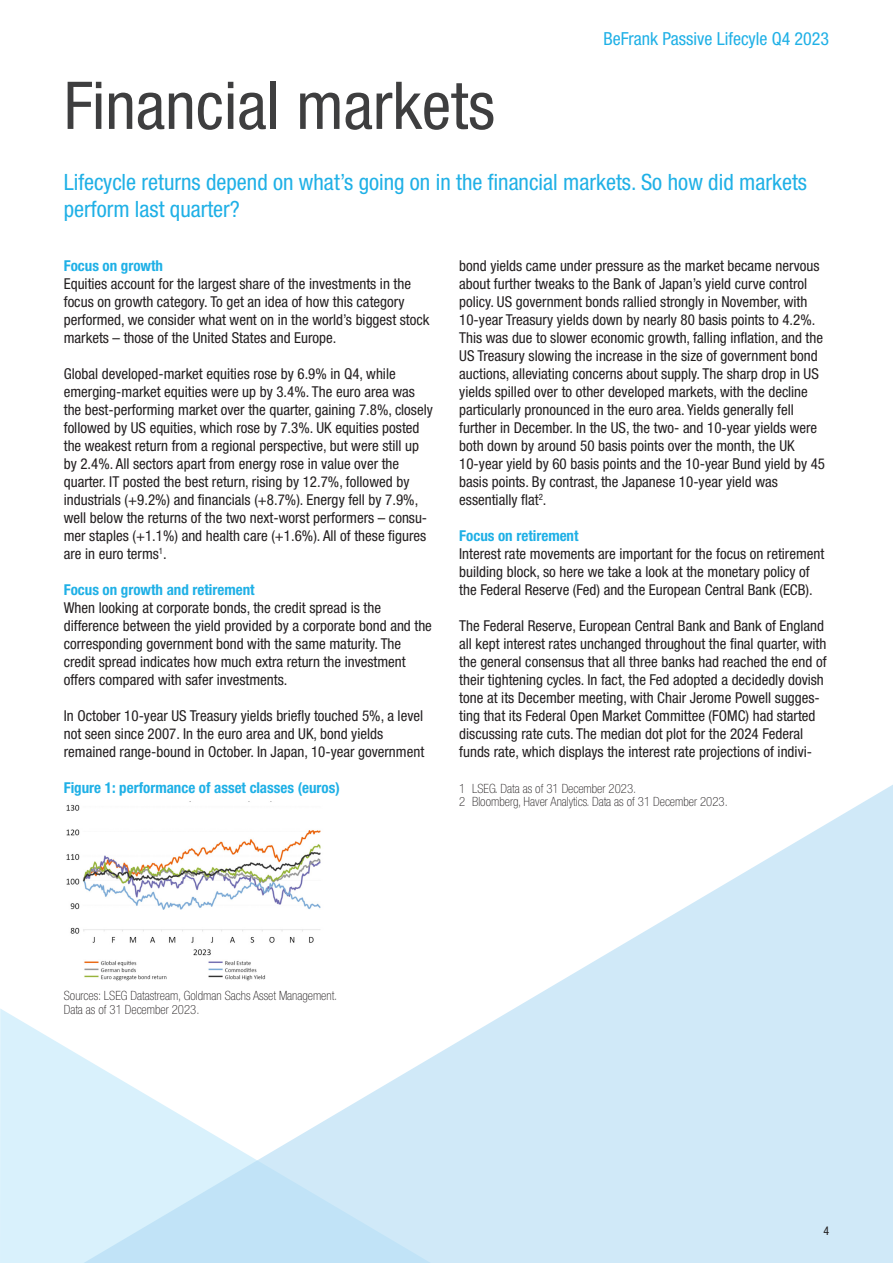
<style>
.page{position:relative;width:893px;height:1263px;background:#fff}
.page>*{position:absolute;margin:0;border:0;box-sizing:border-box;transform-origin:0 0}
.Koptekst_44_48_donkergrijs_vet{font:condensed 66px "Helvetica Neue LT Std";color:#3e3e3f}
.Koptekst_15_16_blauw{font:condensed 22.5px/27px "Helvetica Neue LT Std";color:#1fb0e6}
.t1{font:condensed 18px "Helvetica Neue LT Std";color:#1fb0e6}
.Platte_tekst_10_12_zwart{font:condensed 15px/18px "Helvetica Neue LT Std";color:#231f20}
.Platte_tekst_10_12_bullets_blauw{font:condensed 15px/18px "Helvetica Neue LT Std";color:#231f20}
.Koptekst_10_12_blauw_vet{font:700 condensed 15px "Helvetica Neue LT Std";color:#1fb0e6}
.Bronvermelding_8_5_9_lichtzwart{font:100 condensed 12.75px "Helvetica Neue LT Std";color:#231f20}
.NN_A4_Pagenumber_right_8pt{font:condensed 12px "Helvetica Neue LT Std";color:#231f20}
</style>
<div class="page">
<svg style="left:1px;top:1009px;width:65px;height:254px;fill:#d9f1fc"></svg>
<svg style="left:66px;top:785px;width:827px;height:478px;fill:#d0e9f8"></svg>
<svg style="left:0;top:1008px;width:1px;height:255px"></svg>
<img style="left:66px;top:802px;width:265px;height:180px">
<p class="Koptekst_44_48_donkergrijs_vet" style="left:64px;top:67px;width:433px">Financial markets</p>
<p class="t1" style="left:603px;top:28px;width:227px">BeFrank Passive Lifecyle Q4 2023</p>
<p class="Koptekst_15_16_blauw" style="left:64px;top:168px;width:745px">Lifecycle returns depend on what’s going on in the financial markets. So how did markets perform last quarter?</p>
<p class="Koptekst_10_12_blauw_vet" style="left:64px;top:256px;width:101px">Focus on growth</p>
<p class="Platte_tekst_10_12_zwart" style="left:64px;top:274px;width:367px">Equities account for the largest share of the investments in the focus on growth category. To get an idea of how this category performed, we consider what went on in the world’s biggest stock markets – those of the United States and Europe.</p>
<p class="Platte_tekst_10_12_zwart" style="left:64px;top:364px;width:371px">Global developed-market equities rose by 6.9% in Q4, while emerging-market equities were up by 3.4%. The euro area was the best-performing market over the quarter, gaining 7.8%, closely followed by US equities, which rose by 7.3%. UK equities posted the weakest return from a regional perspective, but were still up by 2.4%. All sectors apart from energy rose in value over the quarter. IT posted the best return, rising by 12.7%, followed by industrials (+9.2%) and financials (+8.7%). Energy fell by 7.9%, well below the returns of the two next-worst performers – consu&shy;mer staples (+1.1%) and health care (+1.6%). All of these figures are in euro terms<sup>1</sup>.</p>
<p class="Koptekst_10_12_blauw_vet" style="left:64px;top:580px;width:192px">Focus on growth and retirement</p>
<p class="Platte_tekst_10_12_bullets_blauw" style="left:64px;top:598px;width:370px">When looking at corporate bonds, the credit spread is the difference between the yield provided by a corporate bond and the corresponding government bond with the same maturity. The credit spread indicates how much extra return the investment offers compared with safer investments.</p>
<p class="Platte_tekst_10_12_bullets_blauw" style="left:64px;top:706px;width:362px">In October 10-year US Treasury yields briefly touched 5%, a level not seen since 2007. In the euro area and UK, bond yields remained range-bound in October. In Japan, 10-year government</p>
<p class="Koptekst_10_12_blauw_vet" style="left:64px;top:778px;width:278px">Figure 1: performance of asset classes (euros)</p>
<p class="Platte_tekst_10_12_bullets_blauw" style="left:459px;top:256px;width:367px">bond yields came under pressure as the market became nervous about further tweaks to the Bank of Japan’s yield curve control policy. US government bonds rallied strongly in November, with 10-year Treasury yields down by nearly 80 basis points to 4.2%.<br>This was due to slower economic growth, falling inflation, and the US Treasury slowing the increase in the size of government bond auctions, alleviating concerns about supply. The sharp drop in US yields spilled over to other developed markets, with the decline particularly pronounced in the euro area. Yields generally fell further in December. In the US, the two- and 10-year yields were both down by around 50 basis points over the month, the UK 10-year yield by 60 basis points and the 10-year Bund yield by 45 basis points. By contrast, the Japanese 10-year yield was essentially flat<sup>2</sup>.</p>
<p class="Koptekst_10_12_blauw_vet" style="left:459px;top:526px;width:121px">Focus on retirement</p>
<p class="Platte_tekst_10_12_zwart" style="left:459px;top:544px;width:367px">Interest rate movements are important for the focus on retirement building block, so here we take a look at the monetary policy of the Federal Reserve (Fed) and the European Central Bank (ECB).</p>
<p class="Platte_tekst_10_12_zwart" style="left:459px;top:616px;width:369px">The Federal Reserve, European Central Bank and Bank of England all kept interest rates unchanged throughout the final quarter, with the general consensus that all three banks had reached the end of their tightening cycles. In fact, the Fed adopted a decidedly dovish tone at its December meeting, with Chair Jerome Powell sugges&shy;ting that its Federal Open Market Committee (FOMC) had started discussing rate cuts. The median dot plot for the 2024 Federal funds rate, which displays the interest rate projections of indivi-</p>
<p class="Bronvermelding_8_5_9_lichtzwart" style="left:459px;top:781px;width:178px">1 LSEG. Data as of 31 December 2023.</p>
<p class="Bronvermelding_8_5_9_lichtzwart" style="left:459px;top:795px;width:270px">2 Bloomberg, Haver Analytics. Data as of 31 December 2023.</p>
<p class="Bronvermelding_8_5_9_lichtzwart" style="left:64px;top:988px;width:275px">Sources: LSEG Datastream, Goldman Sachs Asset Management.</p>
<p class="Bronvermelding_8_5_9_lichtzwart" style="left:64px;top:1002px;width:137px">Data as of 31 December 2023.</p>
<p class="NN_A4_Pagenumber_right_8pt" style="left:823px;top:1224px;width:7px">4</p>
</div>
